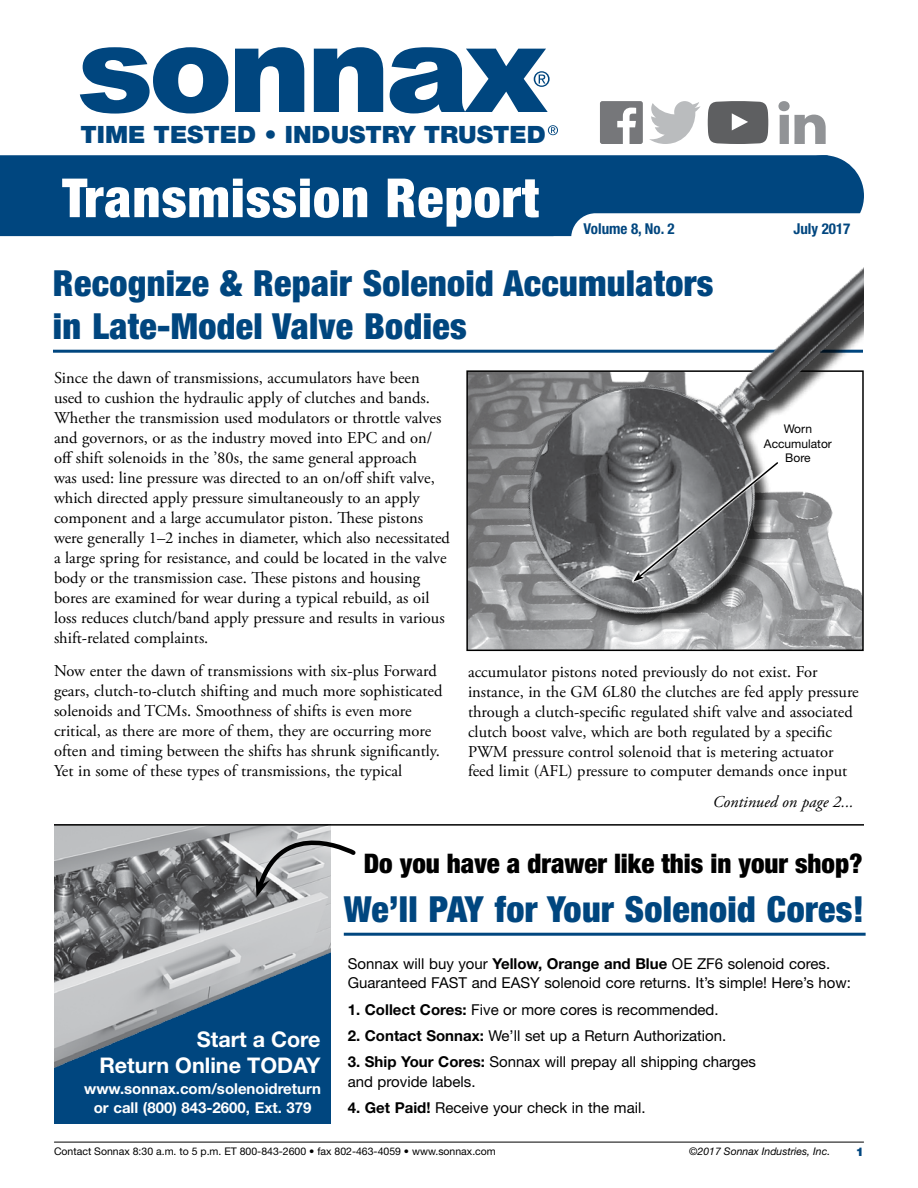
<style>
.page{position:relative;width:918px;height:1188px;background:#fff}
.page>*{position:absolute;margin:0;border:0;box-sizing:border-box;transform-origin:0 0}
.t1{font:900 condensed 54px "Helvetica Neue LT Std";letter-spacing:.02em;color:#fff}
.t2{font:900 condensed 36px/43.2px "Helvetica Neue LT Std";letter-spacing:.01em;color:#00467f}
.t3{font:900 condensed 27px "Helvetica Neue LT Std";color:#000}
.t4{font:900 23.85px "Helvetica Neue LT Std";color:#00467f}
.t5{font:700 21.6px/26px "Helvetica Neue LT Std";color:#fff;text-align:right}
.t6{font:16.5px/20px "Adobe Garamond Pro";color:#000}
.t7{font:italic 16.5px "Adobe Garamond Pro";color:#000}
.t8{font:15px/19.5px "Helvetica Neue LT Std";color:#000}
.t9{font:700 15px/19.5px "Helvetica Neue LT Std";color:#fff;text-align:center}
.t10{font:700 condensed 15px "Helvetica Neue LT Std";color:#00467f}
.t11{font:12px/14.4px "Helvetica Neue LT Std";color:#000;text-align:center}
.t12{font:900 12px "Helvetica Neue LT Std";color:#00467f}
.t13{font:10.5px "Helvetica Neue LT Std";color:#000}
.t14{font:italic 10.5px "Helvetica Neue LT Std";color:#000}
.s1{font-weight:700}
</style>
<div class="page">
<hr style="left:54px;top:1142px;width:810px;height:1px;background:#000">
<div style="left:0;top:155px;width:437px;height:81px;background:#00467f"></div>
<svg style="left:80px;top:47px;width:148px;height:67px"></svg>
<svg style="left:235px;top:47px;width:69px;height:65px"></svg>
<svg style="left:314px;top:47px;width:69px;height:65px"></svg>
<svg style="left:390px;top:47px;width:47px;height:66px"></svg>
<div style="left:54px;top:938px;width:277px;height:185px;background:#00467f"></div>
<hr style="left:344px;top:933px;width:522px;height:3px;background:#00467f">
<img style="left:54px;top:826px;width:277px;height:242px">
<svg style="left:232px;top:826px;width:124px;height:84px"></svg>
<hr style="left:53px;top:350px;width:810px;height:3px;background:#00467f">
<img style="left:437px;top:47px;width:427px;height:605px">
<img style="left:532px;top:388px;width:220px;height:220px;border-radius:110px">
<hr style="left:54px;top:824px;width:810px;height:2px;background:#000">
<svg style="left:611px;top:460px;width:190px;height:124px;background:#8b8d8e"></svg>
<h3 class="t4" style="left:81px;top:120px;width:467px">TIME TESTED • INDUSTRY TRUSTED</h3>
<h1 class="t1" style="left:62px;top:165px;width:478px">Transmission Report</h1>
<p class="t10" style="left:583px;top:219px;width:93px">Volume 8, No. 2</p>
<p class="t10" style="left:793px;top:219px;width:59px">July 2017</p>
<h2 class="t2" style="left:53px;top:261px;width:662px">Recognize &amp; Repair Solenoid Accumulators in Late-Model Valve Bodies</h2>
<p class="t6" style="left:54px;top:369px;width:398px">Since the dawn of transmissions, accumulators have been used to cushion the hydraulic apply of clutches and bands.<br>Whether the transmission used modulators or throttle valves and governors, or as the industry moved into EPC and on/ off shift solenoids in the ’80s, the same general approach<br>was used: line pressure was directed to an on/off shift valve, which directed apply pressure simultaneously to an apply component and a large accumulator piston. These pistons were generally 1–2 inches in diameter, which also necessitated a large spring for resistance, and could be located in the valve body or the transmission case. These pistons and housing bores are examined for wear during a typical rebuild, as oil loss reduces clutch/band apply pressure and results in various shift-related complaints.</p>
<p class="t6" style="left:54px;top:662px;width:390px">Now enter the dawn of transmissions with six-plus Forward gears, clutch-to-clutch shifting and much more sophisticated solenoids and TCMs. Smoothness of shifts is even more critical, as there are more of them, they are occurring more often and timing between the shifts has shrunk significantly.<br>Yet in some of these types of transmissions, the typical</p>
<p class="t6" style="left:468px;top:663px;width:392px">accumulator pistons noted previously do not exist. For instance, in the GM 6L80 the clutches are fed apply pressure through a clutch-specific regulated shift valve and associated clutch boost valve, which are both regulated by a specific PWM pressure control solenoid that is metering actuator feed limit (AFL) pressure to computer demands once input</p>
<p class="t11" style="left:764px;top:421px;width:70px">Worn<br>Accumulator<br>Bore</p>
<p class="t7" style="left:713px;top:792px;width:142px">Continued on page 2...</p>
<h3 class="t3" style="left:364px;top:847px;width:500px">Do you have a drawer like this in your shop?</h3>
<h3 class="t5" style="left:99px;top:1026px;width:223px">Start a Core<br>Return Online TODAY</h3>
<p class="t9" style="left:84px;top:1078px;width:238px">www.sonnax.com/solenoidreturn or call (800) 843-2600, Ext. 379</p>
<h2 class="t2" style="left:344px;top:887px;width:522px">We’ll PAY for Your Solenoid Cores!</h2>
<p class="t8" style="left:348px;top:954px;width:505px">Sonnax will buy your <span class="s1">Yellow, Orange and Blue</span> OE ZF6 solenoid cores.<br>Guaranteed FAST and EASY solenoid core returns. It’s simple! Here’s how:</p>
<p class="t8" style="left:348px;top:999px;width:372px"><span class="s1">1. Collect Cores:</span> Five or more cores is recommended.</p>
<p class="t8" style="left:348px;top:1026px;width:380px"><span class="s1">2. Contact Sonnax:</span> We’ll set up a Return Authorization.</p>
<p class="t8" style="left:348px;top:1052px;width:410px"><span class="s1">3. Ship Your Cores:</span> Sonnax will prepay all shipping charges and provide labels.</p>
<p class="t8" style="left:348px;top:1098px;width:299px"><span class="s1">4. Get Paid!</span> Receive your check in the mail.</p>
<p class="t13" style="left:54px;top:1145px;width:443px">Contact Sonnax 8:30 a.m. to 5 p.m. ET 800-843-2600 • fax 802-463-4059 • www.sonnax.com</p>
<p class="t14" style="left:689px;top:1145px;width:143px">©2017 Sonnax Industries, Inc.</p>
<p class="t12" style="left:856px;top:1144px;width:10px">1</p>
</div>
